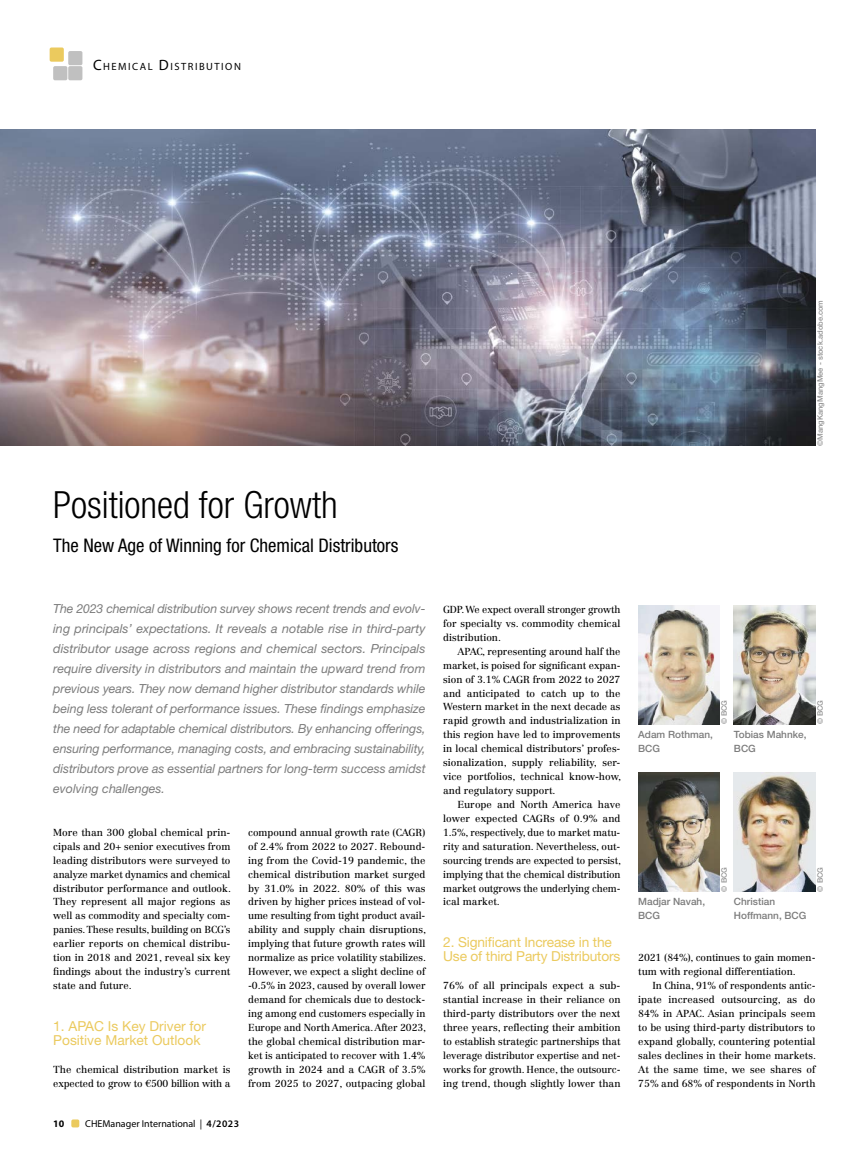
<style>
.page{position:relative;width:851px;height:1170px;background:#fff}
.page>*{position:absolute;margin:0;border:0;box-sizing:border-box;transform-origin:0 0}
.t1{font:300 condensed 37.5px "Helvetica Neue LT Std";color:#000}
.t2{font:condensed 18.75px "Helvetica Neue LT Std";color:#000}
.t3{font:13.75px/13.9px "Helvetica Neue LT Std";letter-spacing:-.01em;color:#ebca5e}
.t4{font:italic 12.5px/20px "Helvetica Neue LT Std";letter-spacing:-.005em;color:#7c7c7c;text-align:justify}
.t5{font:10.5px "Myriad Pro";letter-spacing:.145em;color:#000}
.t6{font:10px/13.9px "Centennial LT Std";color:#000;text-align:justify}
.t7{font:500 10px/13.9px "Helvetica Neue LT Std";color:#7c7c7c}
.t8{font:10px "Myriad Pro";color:#000}
.t9{font:700 10px "Myriad Pro";color:#000}
.t10{font:500 7.5px "Helvetica Neue LT Std";color:#939393}
.s1{font-size:15px}
.s2{font-weight:600}
</style>
<div class="page">
<img style="left:733px;top:605px;width:82px;height:119px">
<img style="left:638px;top:605px;width:81px;height:119px">
<img style="left:638px;top:772px;width:81px;height:119px">
<img style="left:733px;top:772px;width:82px;height:119px">
<img style="left:0;top:129px;width:815px;height:316px">
<div style="left:71px;top:1119px;width:8px;height:8px;background:#ebca5e;border-radius:2px"></div>
<div style="left:50px;top:47px;width:14px;height:15px;background:#ebca5e;border-radius:2px"></div>
<div style="left:53px;top:66px;width:14px;height:14px;background:#c0c0c0;border-radius:2px"></div>
<div style="left:68px;top:51px;width:14px;height:14px;background:#c0c0c0;border-radius:2px"></div>
<div style="left:68px;top:66px;width:14px;height:14px;background:#c0c0c0;border-radius:2px"></div>
<p class="t5" style="left:93px;top:60px;width:149px"><span class="s1">C</span>HEM ICAL <span class="s1">D</span>ISTRIBUTION</p>
<h1 class="t1" style="left:53px;top:483px;width:286px">Positioned for Growth</h1>
<h2 class="t2" style="left:53px;top:534px;width:346px">The New Age of Winning for Chemical Distributors</h2>
<p class="t10" style="left:815px;top:445px;width:147px;rotate:-90deg">©MangKangMangMee - stock.adobe.com</p>
<p class="t4" style="left:53px;top:598px;width:374px">The 2023 chemical distribution survey shows recent trends and evolv&shy;ing principals’ expectations. It reveals a notable rise in third-party distributor usage across regions and chemical sectors. Principals require diversity in distributors and maintain the upward trend from previous years. They now demand higher distributor standards while being less tolerant of performance issues. These findings emphasize the need for adaptable chemical distributors. By enhancing offerings, ensuring performance, managing costs, and embracing sustainability, distributors prove as essential partners for long-term success amidst evolving challenges.</p>
<p class="t6" style="left:53px;top:825px;width:179px">More than 300 global chemical prin&shy;cipals and 20+ senior executives from leading distributors were surveyed to analyze market dynamics and chemical distributor performance and outlook.<br>They represent all major regions as well as commodity and specialty com&shy;panies. These results, building on BCG’s earlier reports on chemical distribu&shy;tion in 2018 and 2021, reveal six key findings about the industry’s current state and future.</p>
<h3 class="t3" style="left:53px;top:1018px;width:154px">1. APAC Is Key Driver for<br>Positive Market Outlook</h3>
<p class="t6" style="left:53px;top:1062px;width:179px">The chemical distribution market is expected to grow to €500 billion with a</p>
<p class="t6" style="left:248px;top:825px;width:179px">compound annual growth rate (CAGR) of 2.4% from 2022 to 2027. Rebound&shy;ing from the Covid-19 pandemic, the chemical distribution market surged by 31.0% in 2022. 80% of this was driven by higher prices instead of vol&shy;ume resulting from tight product avail&shy;ability and supply chain disruptions, implying that future growth rates will normalize as price volatility stabilizes.<br>However, we expect a slight decline of -0.5% in 2023, caused by overall lower demand for chemicals due to destock&shy;ing among end customers especially in Europe and North America. After 2023, the global chemical distribution mar&shy;ket is anticipated to recover with 1.4% growth in 2024 and a CAGR of 3.5% from 2025 to 2027, outpacing global</p>
<p class="t9" style="left:53px;top:1117px;width:13px">10</p>
<p class="t8" style="left:85px;top:1117px;width:155px">CHEManager International | <span class="s2">4/2023</span></p>
<p class="t6" style="left:443px;top:602px;width:179px">GDP. We expect overall stronger growth for specialty vs. commodity chemical distribution.</p>
<p class="t6" style="left:443px;top:644px;width:179px;text-indent:14px">APAC, representing around half the market, is poised for significant expan&shy;sion of 3.1% CAGR from 2022 to 2027 and anticipated to catch up to the Western market in the next decade as rapid growth and industrialization in this region have led to improvements in local chemical distributors’ profes&shy;sionalization, supply reliability, ser&shy;vice portfolios, technical know-how, and regulatory support.</p>
<p class="t6" style="left:443px;top:797px;width:179px;text-indent:14px">Europe and North America have lower expected CAGRs of 0.9% and 1.5%, respectively, due to market matu&shy;rity and saturation. Nevertheless, out&shy;sourcing trends are expected to persist, implying that the chemical distribution market outgrows the underlying chem&shy;ical market.</p>
<h3 class="t3" style="left:443px;top:935px;width:179px">2. Significant Increase in the<br>Use of third Party Distributors</h3>
<p class="t6" style="left:443px;top:978px;width:179px">76% of all principals expect a sub&shy;stantial increase in their reliance on third-party distributors over the next three years, reflecting their ambition to establish strategic partnerships that leverage distributor expertise and net&shy;works for growth. Hence, the outsourc&shy;ing trend, though slightly lower than</p>
<p class="t7" style="left:638px;top:727px;width:76px">Adam Rothman,<br>BCG</p>
<p class="t10" style="left:719px;top:724px;width:26px;rotate:-90deg">© BCG</p>
<p class="t10" style="left:815px;top:724px;width:26px;rotate:-90deg">© BCG</p>
<p class="t7" style="left:733px;top:727px;width:74px">Tobias Mahnke,<br>BCG</p>
<p class="t10" style="left:719px;top:891px;width:26px;rotate:-90deg">© BCG</p>
<p class="t10" style="left:815px;top:891px;width:26px;rotate:-90deg">© BCG</p>
<p class="t7" style="left:638px;top:894px;width:68px">Madjar Navah,<br>BCG</p>
<p class="t7" style="left:733px;top:894px;width:74px">Christian<br>Hoffmann, BCG</p>
<p class="t6" style="left:638px;top:950px;width:179px">2021 (84%), continues to gain momen&shy;tum with regional differentiation.</p>
<p class="t6" style="left:638px;top:978px;width:179px;text-indent:14px">In China, 91% of respondents antic&shy;ipate increased outsourcing, as do 84% in APAC. Asian principals seem to be using third-party distributors to expand globally, countering potential sales declines in their home markets.<br>At the same time, we see shares of 75% and 68% of respondents in North</p>
</div>
